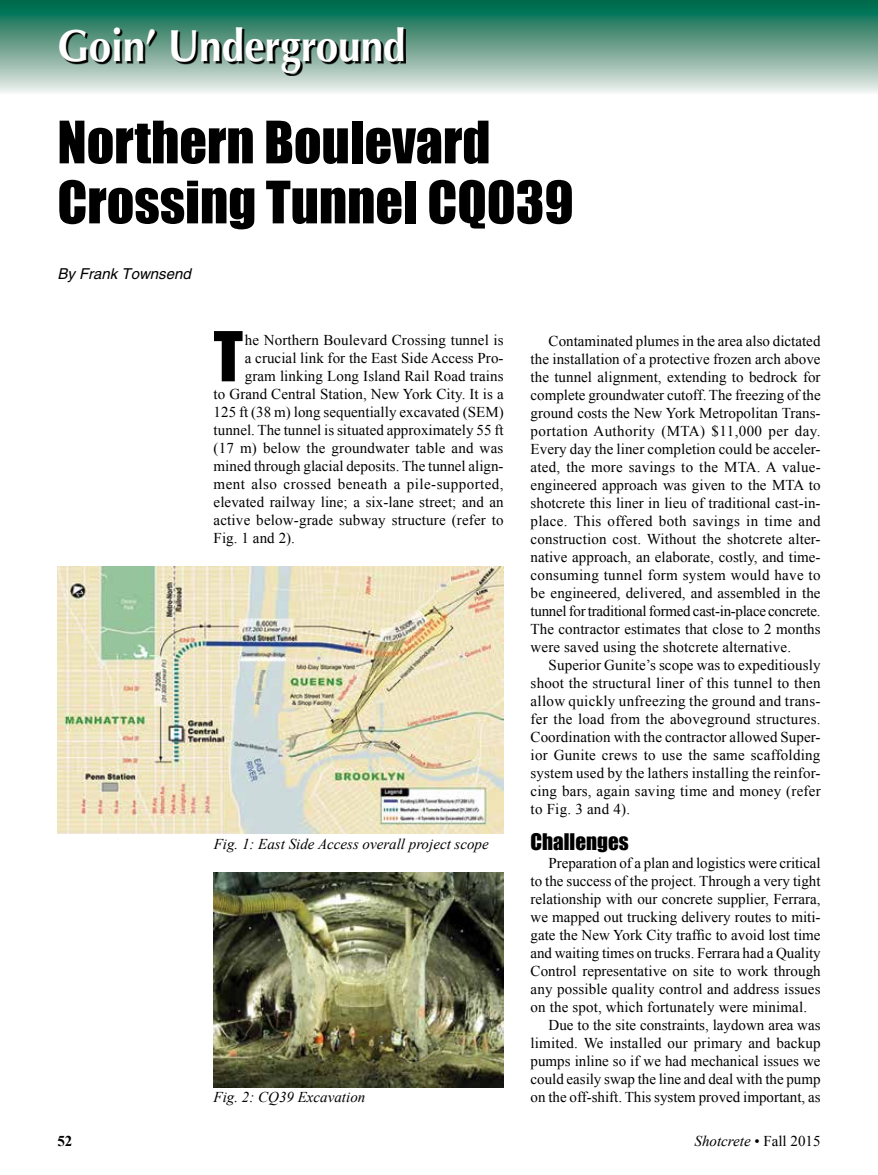
<style>
.page{position:relative;width:878px;height:1175px;background:#fff}
.page>*{position:absolute;margin:0;border:0;box-sizing:border-box;transform-origin:0 0}
.t1{font:63.6px "Impact";color:#000}
.t2{font:54px/60px "Impact";color:#000}
.t3{font:700 45px "Optima";color:#fff;scale:.9 1}
.t4{font:21px "Impact";color:#000}
.t5{font:15px/18px "Times New Roman";letter-spacing:.005em;color:#000;text-align:justify}
.t6{font:italic 15px "Times New Roman";color:#000}
.t7{font:15px "Times New Roman";letter-spacing:.03em;color:#000}
.t8{font:italic 15px "Helvetica";color:#000}
.t9{font:700 15px "Times New Roman";color:#000}
.s1{font-style:normal}
</style>
<div class="page">
<svg style="left:0;top:0;width:878px;height:93px;background:#6aa491"></svg>
<svg style="left:61px;top:29px;width:345px;height:46px;background:#5e7f72"></svg>
<img style="left:213px;top:872px;width:290px;height:215px">
<img style="left:57px;top:566px;width:446px;height:267px">
<h3 class="t3" style="left:57px;top:20px;width:388px">Goin’ Underground</h3>
<h2 class="t2" style="left:57px;top:111px;width:517px">Northern Boulevard<br>Crossing Tunnel CQ039</h2>
<p class="t8" style="left:57px;top:265px;width:135px">By Frank Townsend</p>
<h1 class="t1" style="left:214px;top:307px;width:31px">T</h1>
<p class="t5" style="left:245px;top:331px;width:260px">he Northern Boulevard Crossing tunnel is</p>
<p class="t5" style="left:245px;top:349px;width:260px">a crucial link for the East Side Access Pro-</p>
<p class="t5" style="left:245px;top:367px;width:260px">gram linking Long Island Rail Road trains</p>
<p class="t5" style="left:214px;top:385px;width:291px">to Grand Central Station, New York City. It is a</p>
<p class="t5" style="left:214px;top:403px;width:291px">125 ft (38 m) long sequentially excavated (SEM)</p>
<p class="t5" style="left:214px;top:421px;width:291px">tunnel. The tunnel is situated approximately 55 ft</p>
<p class="t5" style="left:214px;top:439px;width:291px">(17 m) below the groundwater table and was</p>
<p class="t5" style="left:214px;top:457px;width:291px">mined through glacial deposits. The tunnel align-</p>
<p class="t7" style="left:214px;top:474px;width:291px">ment also crossed beneath a pile-supported,</p>
<p class="t5" style="left:214px;top:493px;width:291px">elevated railway line; a six-lane street; and an</p>
<p class="t5" style="left:214px;top:511px;width:291px">active below-grade subway structure (refer to</p>
<p class="t5" style="left:214px;top:529px;width:83px">Fig. 1 and 2).</p>
<p class="t6" style="left:214px;top:834px;width:276px">Fig. 1: East Side Access overall project scope</p>
<p class="t5" style="left:530px;top:331px;width:291px;text-indent:18px">Contaminated plumes in the area also dictated the installation of a protective frozen arch above the tunnel alignment, extending to bedrock for complete groundwater cutoff. The freezing of the ground costs the New York Metropolitan Trans&shy;portation Authority (MTA) $11,000 per day.<br>Every day the liner completion could be acceler&shy;ated, the more savings to the MTA. A value&shy;engineered approach was given to the MTA to shotcrete this liner in lieu of traditional cast-in&shy;place. This offered both savings in time and construction cost. Without the shotcrete alter&shy;native approach, an elaborate, costly, and time&shy;consuming tunnel form system would have to be engineered, delivered, and assembled in the tunnel for traditional formed cast-in-place concrete.<br>The contractor estimates that close to 2 months were saved using the shotcrete alternative.</p>
<p class="t5" style="left:530px;top:655px;width:291px;text-indent:18px">Superior Gunite’s scope was to expeditiously shoot the structural liner of this tunnel to then allow quickly unfreezing the ground and trans&shy;fer the load from the aboveground structures.<br>Coordination with the contractor allowed Super&shy;ior Gunite crews to use the same scaffolding system used by the lathers installing the reinfor&shy;cing bars, again saving time and money (refer to Fig. 3 and 4).</p>
<h3 class="t4" style="left:530px;top:825px;width:99px">Challenges</h3>
<p class="t5" style="left:548px;top:853px;width:273px">Preparation of a plan and logistics were critical</p>
<p class="t5" style="left:530px;top:871px;width:291px">to the success of the project. Through a very tight</p>
<p class="t5" style="left:530px;top:889px;width:291px">relationship with our concrete supplier, Ferrara,</p>
<p class="t5" style="left:530px;top:907px;width:291px">we mapped out trucking delivery routes to miti-</p>
<p class="t5" style="left:530px;top:925px;width:291px">gate the New York City traffic to avoid lost time</p>
<p class="t5" style="left:530px;top:943px;width:291px">and waiting times on trucks. Ferrara had a Quality</p>
<p class="t5" style="left:530px;top:961px;width:291px">Control representative on site to work through</p>
<p class="t5" style="left:530px;top:979px;width:291px">any possible quality control and address issues</p>
<p class="t5" style="left:530px;top:997px;width:278px">on the spot, which fortunately were minimal.</p>
<p class="t5" style="left:548px;top:1015px;width:273px">Due to the site constraints, laydown area was</p>
<p class="t5" style="left:530px;top:1033px;width:291px">limited. We installed our primary and backup</p>
<p class="t5" style="left:530px;top:1051px;width:291px">pumps inline so if we had mechanical issues we</p>
<p class="t5" style="left:530px;top:1069px;width:291px">could easily swap the line and deal with the pump</p>
<p class="t6" style="left:213px;top:1087px;width:153px">Fig. 2: CQ39 Excavation</p>
<p class="t5" style="left:530px;top:1087px;width:291px">on the off-shift. This system proved important, as</p>
<p class="t9" style="left:57px;top:1130px;width:16px">52</p>
<p class="t6" style="left:694px;top:1130px;width:127px">Shotcrete <span class="s1">• Fall 2015</span></p>
</div>
